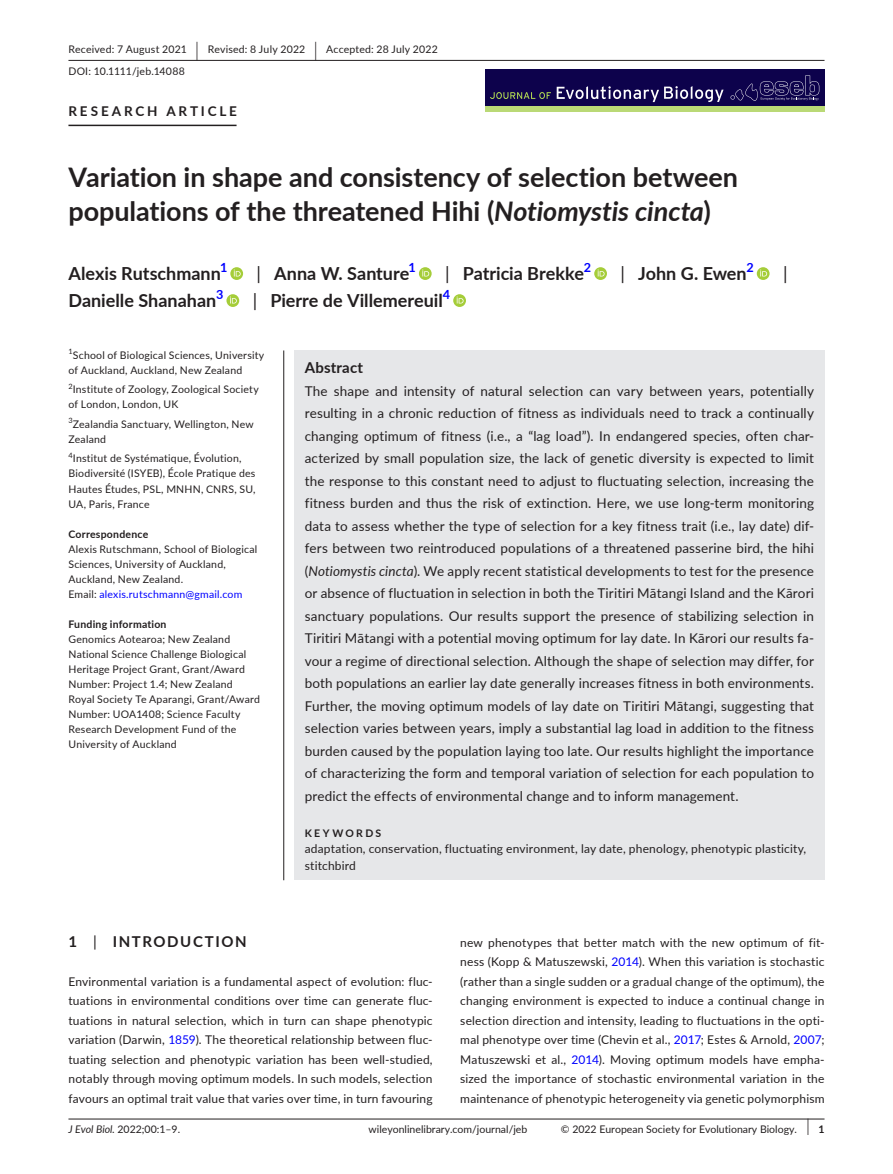
<style>
.page{position:relative;width:893px;height:1174px;background:#fff}
.page>*{position:absolute;margin:0;border:0;box-sizing:border-box;transform-origin:0 0}
.t1{font:700 27px/34.5px "Lato";color:#231f20}
.t2{font:700 18px "Lato";color:#231f20}
.t3{font:18px "Lato";color:#231f20}
.t4{font:700 15px "Lato";letter-spacing:.1em;color:#231f20}
.t5{font:700 15px "Lato";letter-spacing:.015em;color:#231f20}
.t6{font:13.5px/22.5px "Lato";letter-spacing:.01em;color:#231f20;text-align:justify}
.t7{font:700 13.5px "Lato";letter-spacing:.21em;color:#231f20}
.t8{font:700 12.6px "Lato";color:#00f}
.t9{font:12px/19.5px "Lato";letter-spacing:.015em;color:#231f20;text-align:justify}
.t10{font:10.5px/15px "Lato";letter-spacing:.02em;color:#231f20}
.t11{font:10.5px "Lato";color:#231f20}
.t12{font:700 10.5px "Lato";letter-spacing:.02em;color:#231f20}
.t13{font:700 10.5px "Lato";letter-spacing:.22em;color:#231f20}
.t14{font:7.35px "Lato";color:#231f20}
.s1{font-size:19.65px}
.s2{font-style:italic}
.s3{font-weight:400}
.s4{color:#00f}
.s5{font-size:17.4px}
.s6{font-weight:700}
</style>
<div class="page">
<hr style="left:68px;top:1118px;width:756px;height:1px;background:#231f20">
<div style="left:485px;top:70px;width:339px;height:42px;background:#0d024c"></div>
<div style="left:485px;top:107px;width:339px;height:5px;background:#bad976"></div>
<svg style="left:490px;top:92px;width:61px;height:7px"></svg>
<svg style="left:557px;top:86px;width:166px;height:16px"></svg>
<svg style="left:730px;top:75px;width:89px;height:26px"></svg>
<hr style="left:68px;top:60px;width:756px;height:1px;background:#231f20">
<hr style="left:68px;top:125px;width:169px;height:1px;background:#231f20">
<svg style="left:230px;top:267px;width:13px;height:13px"></svg>
<svg style="left:234px;top:269px;width:7px;height:7px"></svg>
<svg style="left:419px;top:267px;width:13px;height:13px"></svg>
<svg style="left:422px;top:269px;width:7px;height:7px"></svg>
<svg style="left:594px;top:267px;width:13px;height:13px"></svg>
<svg style="left:598px;top:269px;width:7px;height:7px"></svg>
<svg style="left:757px;top:267px;width:12px;height:13px"></svg>
<svg style="left:760px;top:269px;width:7px;height:7px"></svg>
<svg style="left:226px;top:294px;width:13px;height:13px"></svg>
<svg style="left:230px;top:296px;width:7px;height:7px"></svg>
<svg style="left:453px;top:294px;width:13px;height:13px"></svg>
<svg style="left:457px;top:296px;width:7px;height:7px"></svg>
<div style="left:294px;top:350px;width:530px;height:530px;background:#e6e7e9"></div>
<hr style="left:283px;top:350px;width:1px;height:530px;background:#231f20">
<p class="t10" style="left:68px;top:38px;width:371px;line-height:21.8px">Received: 7 August 2021 <span class="s1">|</span> Revised: 8 July 2022 <span class="s1">|</span> Accepted: 28 July 2022<br>DOI: 10.1111/jeb.14088</p>
<p class="t7" style="left:68px;top:101px;width:170px">RESEARCH ARTICLE</p>
<h1 class="t1" style="left:68px;top:159px;width:671px">Variation in shape and consistency of selection between populations of the threatened Hihi (<span class="s2">Notiomystis cincta</span>)</h1>
<h2 class="t2" style="left:68px;top:260px;width:154px">Alexis Rutschmann</h2>
<p class="t8" style="left:220px;top:258px;width:9px">1</p>
<h2 class="t2" style="left:257px;top:260px;width:154px"><span class="s3">|</span> Anna W. Santure</h2>
<p class="t8" style="left:409px;top:258px;width:9px">1</p>
<h2 class="t2" style="left:445px;top:260px;width:140px"><span class="s3">|</span> Patricia Brekke</h2>
<p class="t8" style="left:584px;top:258px;width:9px">2</p>
<h2 class="t2" style="left:620px;top:260px;width:128px"><span class="s3">|</span> John G. Ewen</h2>
<p class="t8" style="left:746px;top:258px;width:9px">2</p>
<h2 class="t3" style="left:783px;top:260px;width:6px">|</h2>
<h2 class="t2" style="left:68px;top:287px;width:149px">Danielle Shanahan</h2>
<p class="t8" style="left:216px;top:285px;width:9px">3</p>
<h2 class="t2" style="left:253px;top:287px;width:192px"><span class="s3">|</span> Pierre de Villemereuil</h2>
<p class="t8" style="left:443px;top:285px;width:9px">4</p>
<p class="t14" style="left:68px;top:346px;width:6px">1</p>
<p class="t10" style="left:68px;top:347px;width:197px;text-indent:4px">School of Biological Sciences, University of Auckland, Auckland, New Zealand</p>
<p class="t14" style="left:68px;top:381px;width:6px">2</p>
<p class="t10" style="left:68px;top:382px;width:192px;text-indent:4px">Institute of Zoology, Zoological Society of London, London, UK</p>
<p class="t10" style="left:68px;top:416px;width:187px"><sup>3</sup>Zealandia Sanctuary, Wellington, New<br>Zealand</p>
<p class="t10" style="left:68px;top:451px;width:189px"><sup>4</sup>Institut de Systématique, Évolution, Biodiversité (ISYEB), École Pratique des Hautes Études, PSL, MNHN, CNRS, SU, UA, Paris, France</p>
<p class="t12" style="left:68px;top:526px;width:81px">Correspondence</p>
<p class="t10" style="left:68px;top:541px;width:190px">Alexis Rutschmann, School of Biological Sciences, University of Auckland, Auckland, New Zealand.<br>Email: <span class="s4">alexis.rutschmann@gmail.com</span></p>
<p class="t12" style="left:68px;top:616px;width:100px">Funding information</p>
<p class="t10" style="left:68px;top:631px;width:193px">Genomics Aotearoa; New Zealand National Science Challenge Biological Heritage Project Grant, Grant/Award Number: Project 1.4; New Zealand Royal Society Te Aparangi, Grant/Award Number: UOA1408; Science Faculty Research Development Fund of the University of Auckland</p>
<p class="t5" style="left:305px;top:356px;width:60px">Abstract</p>
<p class="t6" style="left:305px;top:379px;width:511px">The shape and intensity of natural selection can vary between years, potentially resulting in a chronic reduction of fitness as individuals need to track a continually changing optimum of fitness (i.e., a “lag load”). In endangered species, often char&shy;acterized by small population size, the lack of genetic diversity is expected to limit the response to this constant need to adjust to fluctuating selection, increasing the fitness burden and thus the risk of extinction. Here, we use long-term monitoring data to assess whether the type of selection for a key fitness trait (i.e., lay date) dif&shy;fers between two reintroduced populations of a threatened passerine bird, the hihi (<span class="s2">Notiomystis cincta</span>). We apply recent statistical developments to test for the presence or absence of fluctuation in selection in both the Tiritiri Mātangi Island and the Kārori sanctuary populations. Our results support the presence of stabilizing selection in Tiritiri Mātangi with a potential moving optimum for lay date. In Kārori our results fa&shy;vour a regime of directional selection. Although the shape of selection may differ, for both populations an earlier lay date generally increases fitness in both environments.<br>Further, the moving optimum models of lay date on Tiritiri Mātangi, suggesting that selection varies between years, imply a substantial lag load in addition to the fitness burden caused by the population laying too late. Our results highlight the importance of characterizing the form and temporal variation of selection for each population to predict the effects of environmental change and to inform management.</p>
<p class="t13" style="left:305px;top:825px;width:78px">KEYWORDS</p>
<p class="t9" style="left:305px;top:840px;width:503px;line-height:16.5px">adaptation, conservation, fluctuating environment, lay date, phenology, phenotypic plasticity, stitchbird</p>
<p class="t4" style="left:68px;top:930px;width:180px">1 <span class="s3">|</span> INTRODUCTION</p>
<p class="t9" style="left:68px;top:971px;width:366px">Environmental variation is a fundamental aspect of evolution: fluc&shy;tuations in environmental conditions over time can generate fluc&shy;tuations in natural selection, which in turn can shape phenotypic variation (Darwin, <span class="s4">1859</span>). The theoretical relationship between fluc&shy;tuating selection and phenotypic variation has been well-studied, notably through moving optimum models. In such models, selection favours an optimal trait value that varies over time, in turn favouring</p>
<p class="t9" style="left:460px;top:932px;width:366px">new phenotypes that better match with the new optimum of fit&shy;ness (Kopp &amp; Matuszewski, <span class="s4">2014</span>). When this variation is stochastic (rather than a single sudden or a gradual change of the optimum), the changing environment is expected to induce a continual change in selection direction and intensity, leading to fluctuations in the opti&shy;mal phenotype over time (Chevin et al., <span class="s4">2017</span>; Estes &amp; Arnold, <span class="s4">2007</span>; Matuszewski et al., <span class="s4">2014</span>). Moving optimum models have empha&shy;sized the importance of stochastic environmental variation in the maintenance of phenotypic heterogeneity via genetic polymorphism</p>
<p class="t10" style="left:68px;top:1121px;width:113px"><span class="s2">J Evol Biol.</span> 2022;00:1–9.</p>
<p class="t11" style="left:369px;top:1121px;width:160px">wileyonlinelibrary.com/journal/jeb</p>
<p class="t11" style="left:561px;top:1121px;width:265px">© 2022 European Society for Evolutionary Biology. <span class="s5">|</span> <span class="s6">1</span></p>
</div>
